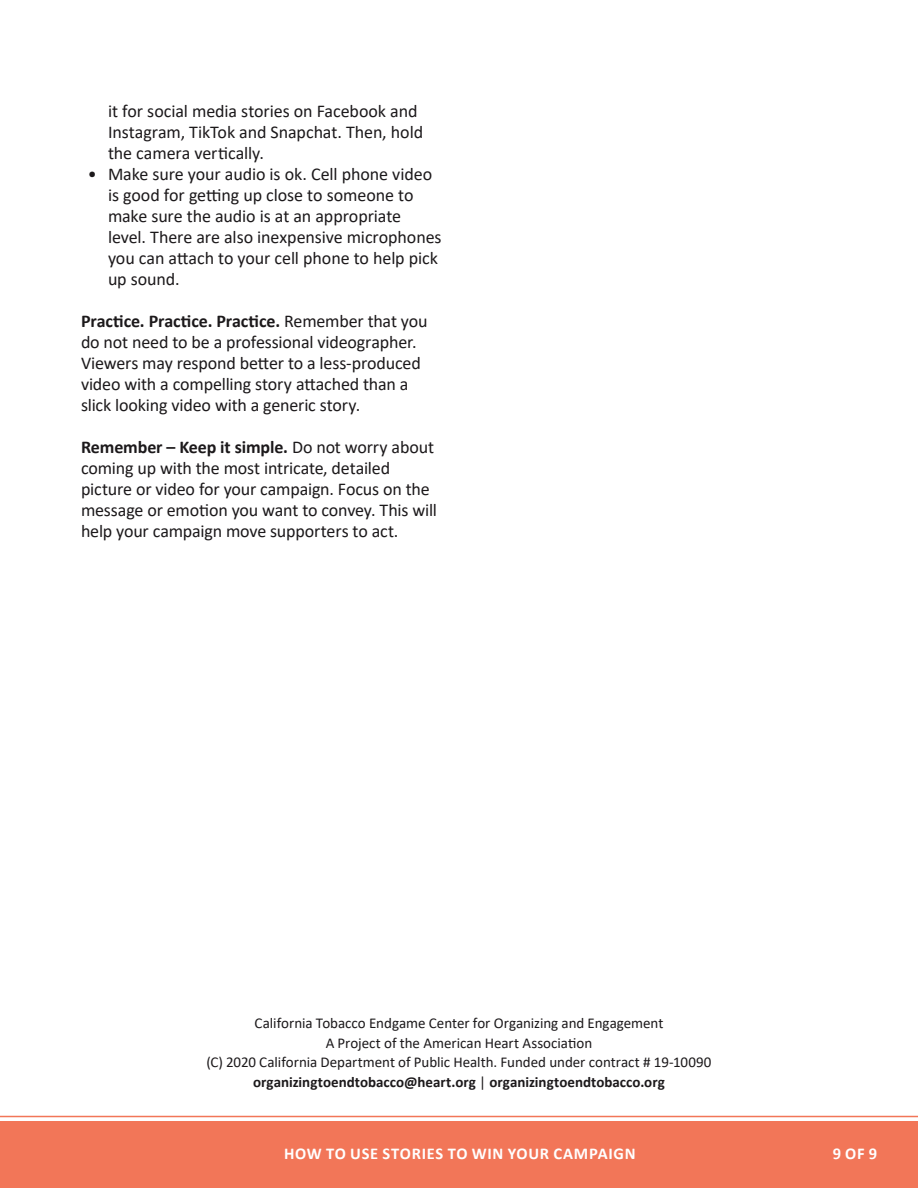
<style>
.page{position:relative;width:918px;height:1188px;background:#fff}
.page>*{position:absolute;margin:0;border:0;box-sizing:border-box;transform-origin:0 0}
.t1{font:18px/21px "Calibri";letter-spacing:-.01em;color:#1c191b}
.t2{font:700 16.5px "Calibri";letter-spacing:.04em;color:#fff}
.t3{font:15px/19.5px "Calibri";color:#1c191b;text-align:center}
.s1{font-weight:700}
</style>
<div class="page">
<div style="left:0;top:1121px;width:918px;height:67px;background:#f27658"></div>
<hr style="left:0;top:1116px;width:918px;height:1px;background:#f27658">
<p class="t1" style="left:108px;top:100px;width:317px">it for social media stories on Facebook and<br>Instagram, TikTok and Snapchat. Then, hold the camera vertically.</p>
<p class="t1" style="left:108px;top:163px;width:335px;text-indent:-20px">• Make sure your audio is ok. Cell phone video is good for getting up close to someone to make sure the audio is at an appropriate level. There are also inexpensive microphones you can attach to your cell phone to help pick up sound.</p>
<p class="t1" style="left:81px;top:310px;width:348px"><span class="s1">Practice. Practice. Practice.</span> Remember that you do not need to be a professional videographer.<br>Viewers may respond better to a less-produced video with a compelling story attached than a slick looking video with a generic story.</p>
<p class="t1" style="left:81px;top:436px;width:358px"><span class="s1">Remember – Keep it simple.</span> Do not worry about coming up with the most intricate, detailed picture or video for your campaign. Focus on the message or emotion you want to convey. This will help your campaign move supporters to act.</p>
<p class="t3" style="left:206px;top:1013px;width:507px">California Tobacco Endgame Center for Organizing and Engagement<br>A Project of the American Heart Association<br>(C) 2020 California Department of Public Health. Funded under contract # 19-10090 <span class="s1">organizingtoendtobacco@heart.org</span> | <span class="s1">organizingtoendtobacco.org</span></p>
<p class="t2" style="left:284px;top:1142px;width:353px">HOW TO USE STORIES TO WIN YOUR CAMPAIGN</p>
<p class="t2" style="left:833px;top:1142px;width:46px">9 OF 9</p>
</div>
